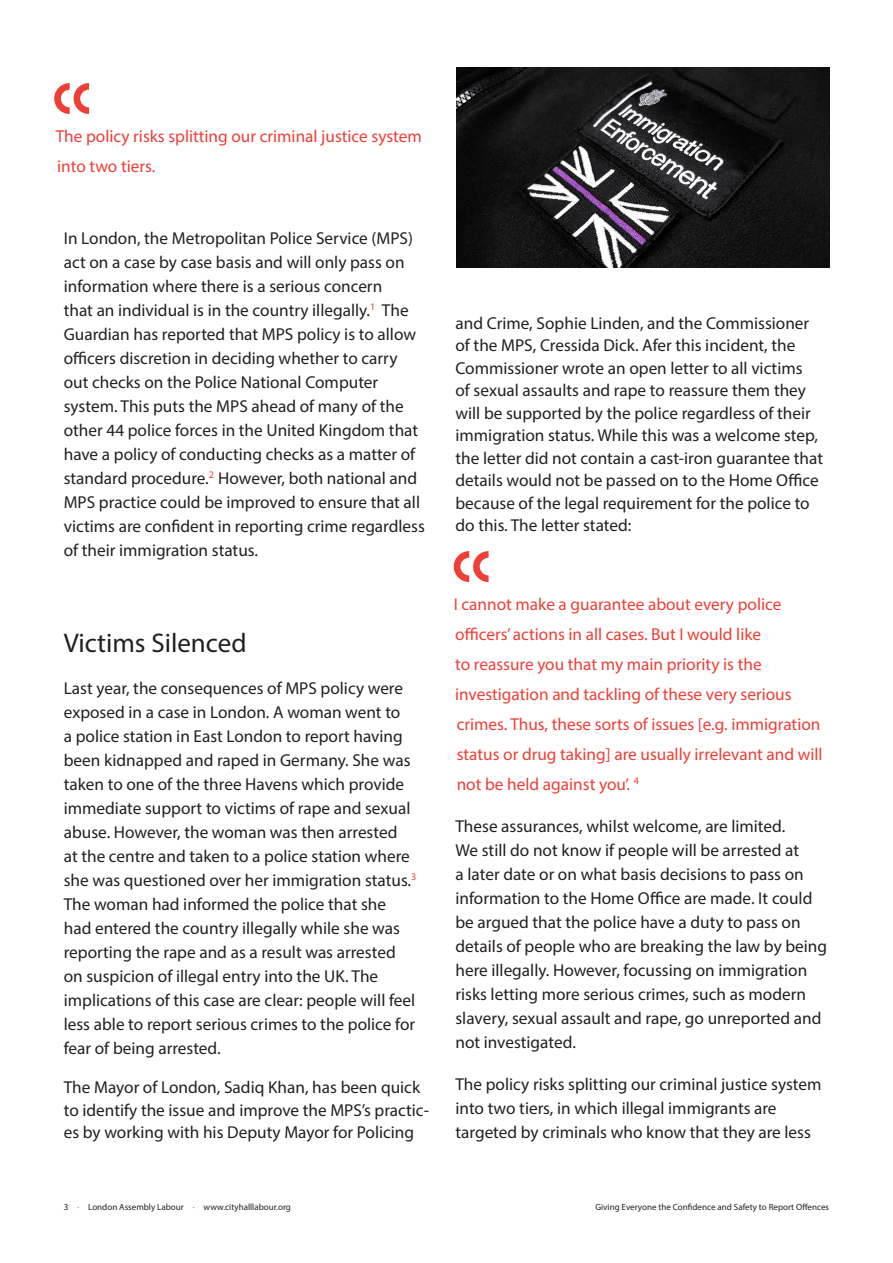
<style>
.page{position:relative;width:893px;height:1263px;background:#fff}
.page>*{position:absolute;margin:0;border:0;box-sizing:border-box;transform-origin:0 0}
.Text__body{font:27px "Myriad Pro";color:#231f20}
.Text__body-2{font:17.25px/24px "Myriad Pro";color:#231f20}
.Pull-out__text{font:17.25px/30px "Myriad Pro";color:#ee3e36}
.t1{font:9px "Myriad Pro";color:#231f20}
.s1{color:#ee3e36}
</style>
<div class="page">
<img style="left:456px;top:67px;width:373px;height:201px">
<svg style="left:54px;top:83px;width:35px;height:31px"></svg>
<svg style="left:454px;top:551px;width:35px;height:31px"></svg>
<p class="Pull-out__text" style="left:56px;top:121px;width:368px">The policy risks splitting our criminal justice system into two tiers.</p>
<p class="Text__body-2" style="left:64px;top:226px;width:363px">In London, the Metropolitan Police Service (MPS) act on a case by case basis and will only pass on information where there is a serious concern<br>that an individual is in the country illegally.<sup>1</sup> The Guardian has reported that MPS policy is to allow officers discretion in deciding whether to carry out checks on the Police National Computer system. This puts the MPS ahead of many of the other 44 police forces in the United Kingdom that have a policy of conducting checks as a matter of standard procedure.<sup>2</sup> However, both national and MPS practice could be improved to ensure that all victims are confident in reporting crime regardless of their immigration status.</p>
<p class="Text__body" style="left:64px;top:626px;width:184px">Victims Silenced</p>
<p class="Text__body-2" style="left:64px;top:676px;width:354px">Last year, the consequences of MPS policy were exposed in a case in London. A woman went to<br>a police station in East London to report having been kidnapped and raped in Germany. She was taken to one of the three Havens which provide immediate support to victims of rape and sexual abuse. However, the woman was then arrested<br>at the centre and taken to a police station where she was questioned over her immigration status.<sup>3<br></sup>The woman had informed the police that she had entered the country illegally while she was reporting the rape and as a result was arrested on suspicion of illegal entry into the UK. The implications of this case are clear: people will feel less able to report serious crimes to the police for fear of being arrested.</p>
<p class="Text__body-2" style="left:64px;top:1076px;width:367px;line-height:22.5px">The Mayor of London, Sadiq Khan, has been quick to identify the issue and improve the MPS’s practic&shy;es by working with his Deputy Mayor for Policing</p>
<p class="Text__body-2" style="left:455px;top:311px;width:369px;line-height:22.5px">and Crime, Sophie Linden, and the Commissioner of the MPS, Cressida Dick. Afer this incident, the Commissioner wrote an open letter to all victims<br>of sexual assaults and rape to reassure them they will be supported by the police regardless of their immigration status. While this was a welcome step, the letter did not contain a cast-iron guarantee that details would not be passed on to the Home Office because of the legal requirement for the police to do this. The letter stated:</p>
<p class="Pull-out__text" style="left:454px;top:589px;width:370px">I cannot make a guarantee about every police officers’ actions in all cases. But I would like<br>to reassure you that my main priority is the investigation and tackling of these very serious crimes. Thus, these sorts of issues [e.g. immigration status or drug taking] are usually irrelevant and will not be held against you’. <sup>4</sup></p>
<p class="Text__body-2" style="left:455px;top:814px;width:373px">These assurances, whilst welcome, are limited.<br>We still do not know if people will be arrested at<br>a later date or on what basis decisions to pass on information to the Home Office are made. It could be argued that the police have a duty to pass on details of people who are breaking the law by being here illegally. However, focussing on immigration risks letting more serious crimes, such as modern slavery, sexual assault and rape, go unreported and not investigated.</p>
<p class="Text__body-2" style="left:455px;top:1072px;width:368px">The policy risks splitting our criminal justice system into two tiers, in which illegal immigrants are targeted by criminals who know that they are less</p>
<p class="t1" style="left:64px;top:1201px;width:229px">3 <span class="s1">·</span> London Assembly Labour <span class="s1">·</span> www.cityhalllabour.org</p>
<p class="t1" style="left:595px;top:1201px;width:235px">Giving Everyone the Confidence and Safety to Report Offences</p>
</div>
